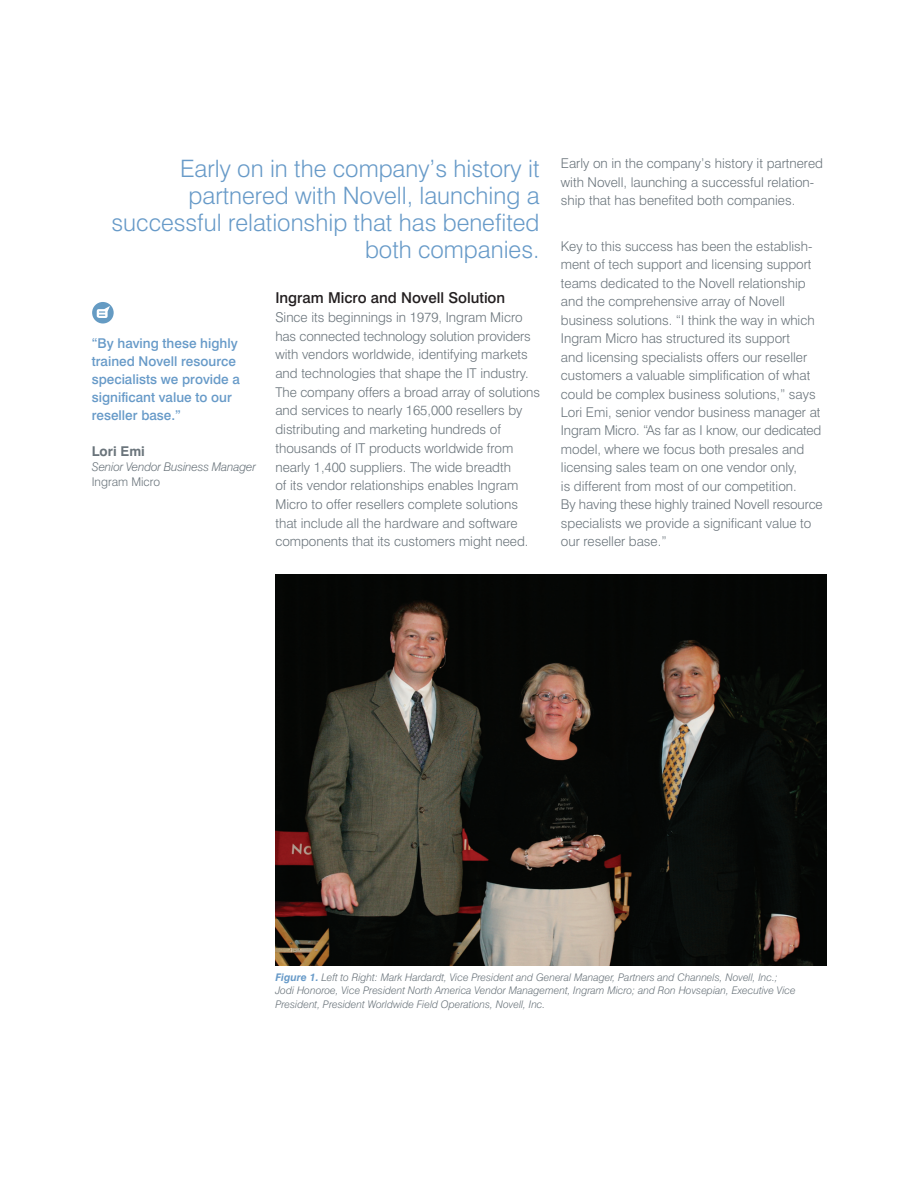
<style>
.page{position:relative;width:918px;height:1188px;background:#fff}
.page>*{position:absolute;margin:0;border:0;box-sizing:border-box;transform-origin:0 0}
.t1{font:300 24px/27px "Swiss 721 BT";color:#679ac8;text-align:right}
.t2{font:500 15px "Swiss 721 BT";color:#231f20}
.t3{font:300 13.5px/18.5px "Swiss 721 BT";color:#6a747b}
.t4{font:500 13.5px/18px "Swiss 721 BT";color:#679ac8}
.t5{font:700 13.5px "Swiss 721 BT";color:#6a747b}
.t6{font:italic 300 12px "Swiss 721 BT";letter-spacing:-.015em;color:#6a747b}
.t7{font:300 12px "Swiss 721 BT";color:#6a747b}
.t8{font:italic 300 10.5px/13.5px "Swiss 721 BT";color:#6a747b}
.s1{font-weight:700;color:#679ac8}
</style>
<div class="page">
<img style="left:275px;top:574px;width:551px;height:391px">
<svg style="left:92px;top:302px;width:22px;height:22px"></svg>
<svg style="left:97px;top:306px;width:13px;height:12px"></svg>
<h1 class="t1" style="left:112px;top:157px;width:430px">Early on in the company’s history it partnered with Novell, launching a successful relationship that has benefited both companies.</h1>
<p class="t4" style="left:92px;top:335px;width:150px">“By having these highly trained Novell resource specialists we provide a significant value to our reseller base.”</p>
<p class="t5" style="left:92px;top:446px;width:55px">Lori Emi</p>
<p class="t6" style="left:92px;top:462px;width:166px">Senior Vendor Business Manager</p>
<p class="t7" style="left:92px;top:477px;width:70px">Ingram Micro</p>
<p class="t2" style="left:275px;top:292px;width:231px">Ingram Micro and Novell Solution</p>
<p class="t3" style="left:275px;top:309px;width:266px">Since its beginnings in 1979, Ingram Micro has connected technology solution providers with vendors worldwide, identifying markets and technologies that shape the IT industry.<br>The company offers a broad array of solutions and services to nearly 165,000 resellers by distributing and marketing hundreds of thousands of IT products worldwide from nearly 1,400 suppliers. The wide breadth<br>of its vendor relationships enables Ingram Micro to offer resellers complete solutions that include all the hardware and software components that its customers might need.</p>
<p class="t3" style="left:561px;top:155px;width:264px">Early on in the company’s history it partnered with Novell, launching a successful relation&shy;ship that has benefited both companies.</p>
<p class="t3" style="left:561px;top:237px;width:263px">Key to this success has been the establish&shy;ment of tech support and licensing support teams dedicated to the Novell relationship and the comprehensive array of Novell business solutions. “I think the way in which Ingram Micro has structured its support<br>and licensing specialists offers our reseller customers a valuable simplification of what could be complex business solutions,” says Lori Emi, senior vendor business manager at Ingram Micro. “As far as I know, our dedicated model, where we focus both presales and licensing sales team on one vendor only,<br>is different from most of our competition.<br>By having these highly trained Novell resource specialists we provide a significant value to our reseller base.”</p>
<p class="t8" style="left:275px;top:971px;width:522px"><span class="s1">Figure 1.</span> Left to Right: Mark Hardardt, Vice President and General Manager, Partners and Channels, Novell, Inc.;<br>Jodi Honoroe, Vice President North America Vendor Management, Ingram Micro; and Ron Hovsepian, Executive Vice<br>President, President Worldwide Field Operations, Novell, Inc.</p>
</div>
